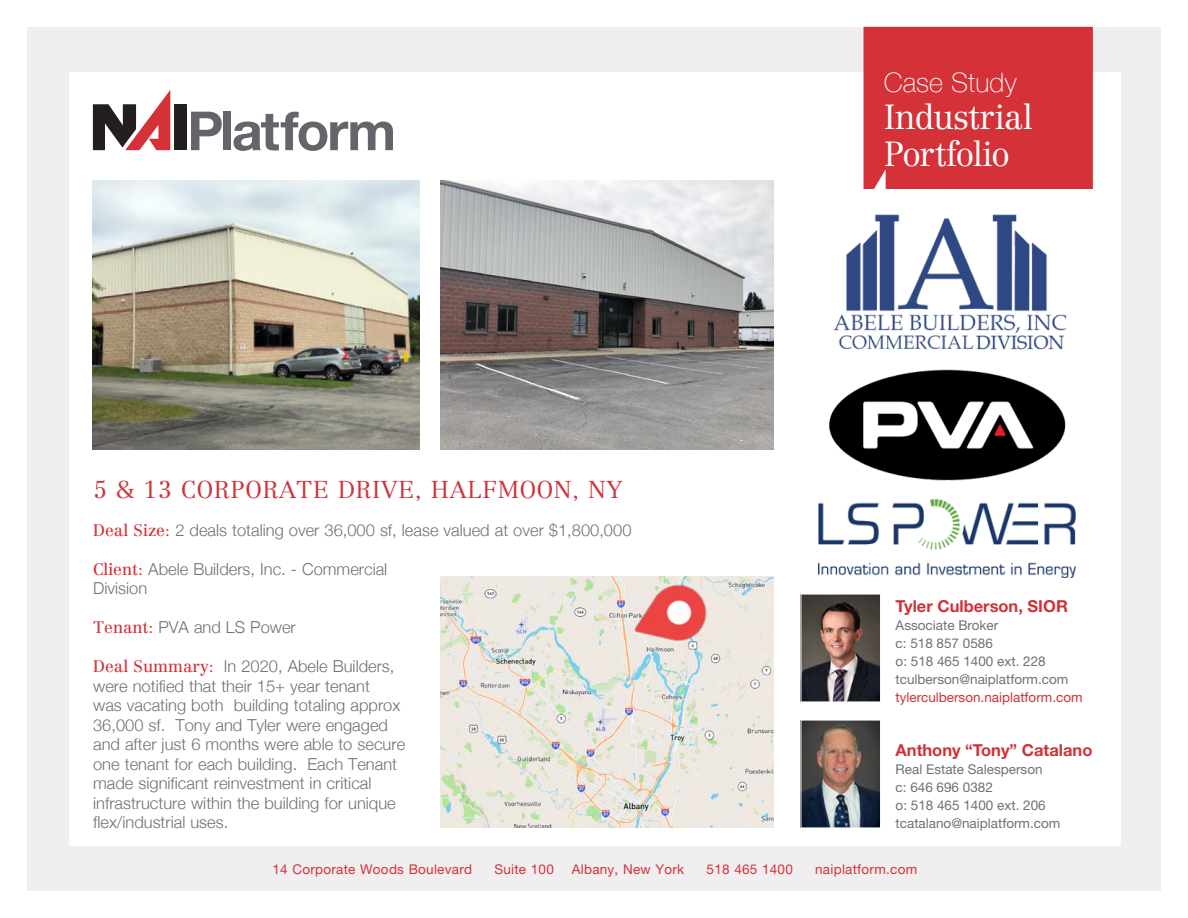
<style>
.page{position:relative;width:1188px;height:918px;background:#fff}
.page>*{position:absolute;margin:0;border:0;box-sizing:border-box;transform-origin:0 0}
.t1{font:300 34.35px/37px "Centennial LT Std";letter-spacing:-.025em;color:#fff}
.t2{font:100 26.85px "Helvetica Neue";letter-spacing:.005em;color:#fff}
.Subhead{font:300 24px "Centennial LT Std";letter-spacing:.025em;color:#d03238}
.Subhead-2{font:300 16.5px/19.5px "Helvetica Neue";color:#6d7276}
.Body_Text_gray_small{font:700 16.5px "Helvetica Neue LT Std";color:#d03238}
.Broker_Info{font:13.5px/18px "Helvetica Neue LT Std";color:#6d7276}
.t3{font:13.5px "Helvetica Neue LT Std";letter-spacing:.02em;color:#d43238}
.Broker_Info-2{font:13.5px "Helvetica Neue LT Std";color:#d03238}
.s1{font-family:"Centennial LT Std";font-weight:400;color:#d43238}
</style>
<div class="page">
<div style="left:27px;top:27px;width:1134px;height:864px;background:#f0eeef"></div>
<div style="left:69px;top:72px;width:1051px;height:774px;background:#fff"></div>
<div style="left:174px;top:104px;width:13px;height:46px;background:#231f20"></div>
<svg style="left:93px;top:90px;width:77px;height:60px"></svg>
<svg style="left:191px;top:112px;width:31px;height:38px"></svg>
<div style="left:223px;top:112px;width:8px;height:38px;background:#63656a"></div>
<svg style="left:234px;top:112px;width:159px;height:39px"></svg>
<img style="left:803px;top:596px;width:76px;height:104px">
<div style="left:801px;top:594px;width:80px;height:108px;border:1px solid #fff"></div>
<div style="left:864px;top:27px;width:229px;height:162px;background:#d43238"></div>
<img style="left:803px;top:722px;width:76px;height:104px">
<div style="left:801px;top:720px;width:80px;height:108px;border:1px solid #fff"></div>
<img style="left:93px;top:180px;width:326px;height:270px">
<img style="left:441px;top:180px;width:333px;height:270px">
<img style="left:833px;top:214px;width:234px;height:136px">
<img style="left:818px;top:500px;width:257px;height:77px">
<img style="left:829px;top:369px;width:237px;height:112px">
<img style="left:441px;top:576px;width:333px;height:252px">
<img style="left:610px;top:576px;width:115px;height:91px">
<p class="Subhead" style="left:93px;top:475px;width:531px">5 &amp; 13 CORPORATE DRIVE, HALFMOON, NY</p>
<p class="Subhead-2" style="left:93px;top:519px;width:540px"><span class="s1">Deal Size:</span> 2 deals totaling over 36,000 sf, lease valued at over $1,800,000</p>
<p class="Subhead-2" style="left:93px;top:558px;width:296px"><span class="s1">Client:</span> Abele Builders, Inc. - Commercial<br>Division</p>
<p class="Subhead-2" style="left:93px;top:616px;width:204px"><span class="s1">Tenant:</span> PVA and LS Power</p>
<p class="Subhead-2" style="left:93px;top:655px;width:314px"><span class="s1">Deal Summary:</span> In 2020, Abele Builders, were notified that their 15+ year tenant<br>was vacating both building totaling approx 36,000 sf. Tony and Tyler were engaged and after just 6 months were able to secure one tenant for each building. Each Tenant made significant reinvestment in critical infrastructure within the building for unique flex/industrial uses.</p>
<p class="t2" style="left:884px;top:62px;width:134px">Case Study</p>
<p class="t1" style="left:884px;top:99px;width:150px">Industrial<br>Portfolio</p>
<p class="Body_Text_gray_small" style="left:896px;top:596px;width:174px">Tyler Culberson, SIOR</p>
<p class="Broker_Info" style="left:896px;top:616px;width:104px">Associate Broker c: 518 857 0586</p>
<p class="Broker_Info" style="left:896px;top:652px;width:152px">o: 518 465 1400 ext. 228</p>
<p class="Broker_Info" style="left:896px;top:670px;width:174px">tculberson@naiplatform.com</p>
<p class="Broker_Info-2" style="left:896px;top:689px;width:189px">tylerculberson.naiplatform.com</p>
<p class="Body_Text_gray_small" style="left:896px;top:740px;width:198px">Anthony “Tony” Catalano</p>
<p class="Broker_Info" style="left:896px;top:760px;width:149px">Real Estate Salesperson</p>
<p class="Broker_Info" style="left:896px;top:778px;width:99px">c: 646 696 0382</p>
<p class="Broker_Info" style="left:896px;top:796px;width:152px">o: 518 465 1400 ext. 206</p>
<p class="Broker_Info" style="left:896px;top:814px;width:166px">tcatalano@naiplatform.com</p>
<p class="t3" style="left:272px;top:861px;width:201px">14 Corporate Woods Boulevard</p>
<p class="t3" style="left:494px;top:861px;width:61px">Suite 100</p>
<p class="t3" style="left:572px;top:861px;width:114px">Albany, New York</p>
<p class="t3" style="left:707px;top:861px;width:88px">518 465 1400</p>
<p class="t3" style="left:815px;top:861px;width:104px">naiplatform.com</p>
</div>
